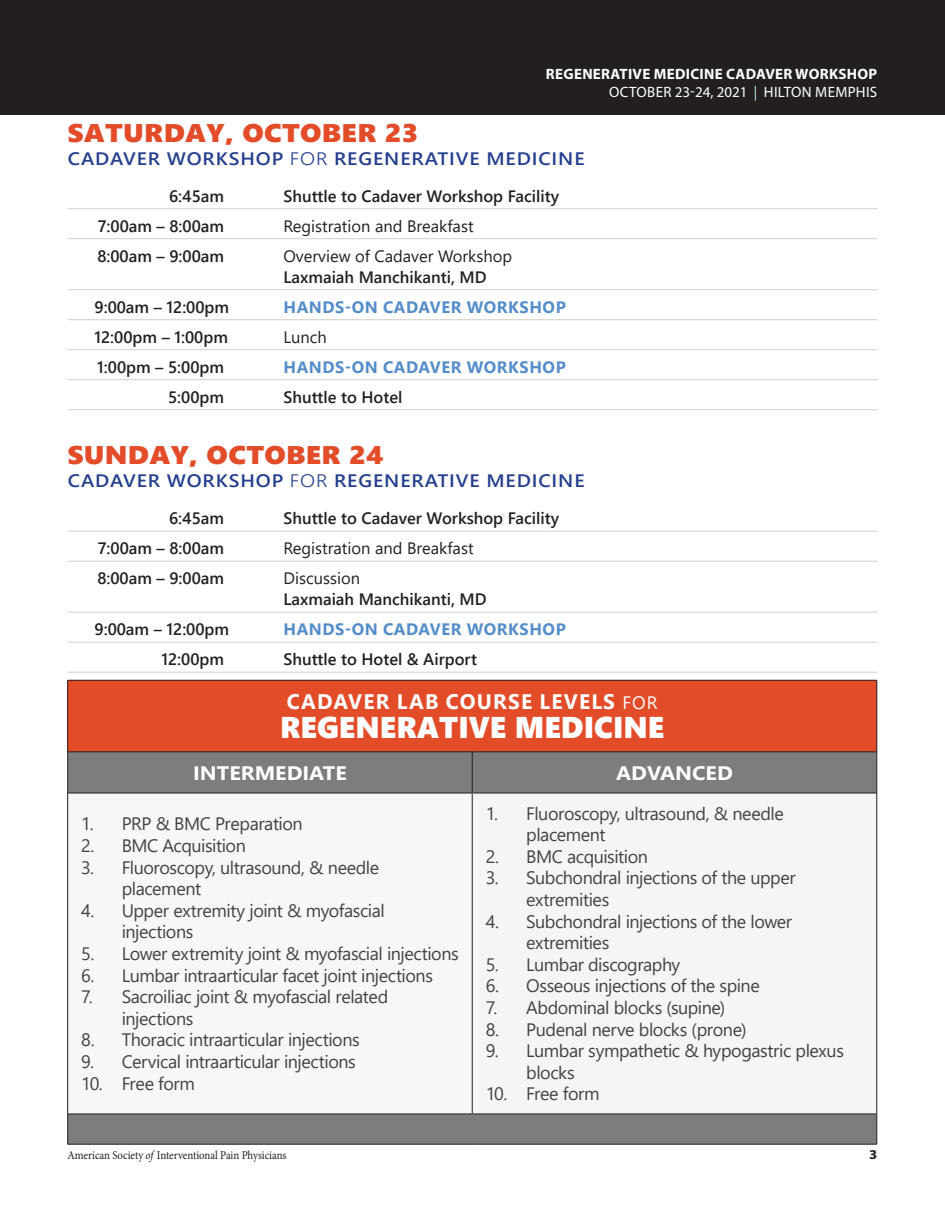
<style>
.page{position:relative;width:945px;height:1215px;background:#fff}
.page>*{position:absolute;margin:0;border:0;box-sizing:border-box;transform-origin:0 0}
.t1{font:30px "Segoe UI Black";color:#fff}
.t2{font:25.5px "Segoe UI Black";letter-spacing:.01em;color:#e34c29;scale:1.1 1}
.t3{font:700 21px "Segoe UI";letter-spacing:.055em;color:#fff}
.t4{font:700 19.5px "Segoe UI";color:#fff;scale:1.1 1}
.t5{font:18px/21.6px "Segoe UI";letter-spacing:-.025em;color:#434343}
.t6{font:600 18px "Segoe UI";letter-spacing:.045em;color:#253f8e;scale:1.1 1}
.t7{font:600 16.5px/21px "Segoe UI";color:#231f20}
.t8{font:16.5px/21px "Segoe UI";color:#231f20}
.t9{font:700 16.5px "Segoe UI";letter-spacing:.035em;color:#548dca}
.t10{font:700 15px/18.3px "Myriad Pro";letter-spacing:.02em;color:#fff;text-align:right}
.t11{font:700 13.5px "Myriad Pro";color:#231f20;scale:1.1 1}
.t12{font:12px "Minion Pro";letter-spacing:-.005em;color:#231f20;scale:.9 1}
.s1{font-weight:400}
.s2{font-weight:400;color:#d1eefb}
.s3{font-weight:300}
.s4{font-weight:600}
.s5{font-weight:400;font-size:18px}
.s6{font-style:italic}
</style>
<div class="page">
<div style="left:0;top:0;width:945px;height:115px;background:#231f20"></div>
<div style="left:68px;top:680px;width:809px;height:72px;background:#e34c29"></div>
<div style="left:68px;top:752px;width:809px;height:392px;background:#7d7e7c"></div>
<div style="left:68px;top:793px;width:404px;height:321px;background:#f7f7f6"></div>
<div style="left:472px;top:793px;width:405px;height:321px;background:#f5f5f4"></div>
<hr style="left:877px;top:680px;width:1px;height:72px;background:#231f20">
<hr style="left:877px;top:1114px;width:1px;height:30px;background:#231f20">
<hr style="left:67px;top:752px;width:1px;height:41px;background:#231f20">
<hr style="left:877px;top:752px;width:1px;height:41px;background:#231f20">
<hr style="left:472px;top:752px;width:1px;height:41px;background:#231f20">
<hr style="left:68px;top:680px;width:404px;height:1px;background:#231f20">
<hr style="left:67px;top:680px;width:1px;height:72px;background:#231f20">
<hr style="left:472px;top:680px;width:405px;height:1px;background:#231f20">
<hr style="left:68px;top:751px;width:404px;height:1px;background:#231f20">
<hr style="left:472px;top:751px;width:405px;height:1px;background:#231f20">
<hr style="left:68px;top:793px;width:404px;height:1px;background:#231f20">
<hr style="left:472px;top:793px;width:405px;height:1px;background:#231f20">
<hr style="left:472px;top:793px;width:1px;height:320px;background:#231f20">
<hr style="left:67px;top:793px;width:1px;height:321px;background:#231f20">
<hr style="left:877px;top:793px;width:1px;height:321px;background:#231f20">
<hr style="left:68px;top:1113px;width:404px;height:1px;background:#231f20">
<hr style="left:472px;top:1113px;width:405px;height:1px;background:#231f20">
<hr style="left:67px;top:1114px;width:1px;height:30px;background:#231f20">
<hr style="left:68px;top:1144px;width:404px;height:1px;background:#231f20">
<hr style="left:472px;top:1144px;width:405px;height:1px;background:#231f20">
<hr style="left:68px;top:208px;width:810px;height:1px;background:#d4d0cb">
<hr style="left:68px;top:238px;width:810px;height:1px;background:#d4d0cb">
<hr style="left:68px;top:289px;width:810px;height:1px;background:#d4d0cb">
<hr style="left:68px;top:319px;width:810px;height:1px;background:#d4d0cb">
<hr style="left:68px;top:349px;width:810px;height:1px;background:#d4d0cb">
<hr style="left:68px;top:379px;width:810px;height:1px;background:#d4d0cb">
<hr style="left:68px;top:409px;width:810px;height:1px;background:#d4d0cb">
<hr style="left:68px;top:531px;width:810px;height:1px;background:#d4d0cb">
<hr style="left:68px;top:561px;width:810px;height:1px;background:#d4d0cb">
<hr style="left:68px;top:612px;width:810px;height:1px;background:#d4d0cb">
<hr style="left:68px;top:642px;width:810px;height:1px;background:#d4d0cb">
<hr style="left:68px;top:672px;width:810px;height:1px;background:#d4d0cb">
<p class="t10" style="left:546px;top:64px;width:333px">REGENERATIVE MEDICINE CADAVER WORKSHOP<br><span class="s1">OCTOBER 23-24, 2021</span> <span class="s2">|</span> <span class="s1">HILTON MEMPHIS</span></p>
<p class="t2" style="left:68px;top:114px;width:321px">SATURDAY, OCTOBER 23</p>
<p class="t6" style="left:68px;top:141px;width:471px">CADAVER WORKSHOP <span class="s3">FOR</span> REGENERATIVE MEDICINE</p>
<p class="t7" style="left:169px;top:184px;width:57px">6:45am</p>
<p class="t7" style="left:284px;top:184px;width:277px">Shuttle to Cadaver Workshop Facility</p>
<p class="t7" style="left:98px;top:214px;width:128px">7:00am – 8:00am</p>
<p class="t8" style="left:284px;top:214px;width:192px">Registration and Breakfast</p>
<p class="t7" style="left:97px;top:244px;width:128px">8:00am – 9:00am</p>
<p class="t8" style="left:284px;top:244px;width:230px">Overview of Cadaver Workshop<br><span class="s4">Laxmaiah Manchikanti, MD</span></p>
<p class="t7" style="left:94px;top:295px;width:136px">9:00am – 12:00pm</p>
<p class="t9" style="left:284px;top:291px;width:284px">HANDS-ON CADAVER WORKSHOP</p>
<p class="t7" style="left:94px;top:325px;width:135px">12:00pm – 1:00pm</p>
<p class="t8" style="left:283px;top:325px;width:45px">Lunch</p>
<p class="t7" style="left:97px;top:355px;width:128px">1:00pm – 5:00pm</p>
<p class="t9" style="left:284px;top:351px;width:284px">HANDS-ON CADAVER WORKSHOP</p>
<p class="t7" style="left:168px;top:385px;width:58px">5:00pm</p>
<p class="t7" style="left:284px;top:385px;width:120px">Shuttle to Hotel</p>
<p class="t2" style="left:68px;top:437px;width:289px">SUNDAY, OCTOBER 24</p>
<p class="t6" style="left:68px;top:464px;width:471px">CADAVER WORKSHOP <span class="s3">FOR</span> REGENERATIVE MEDICINE</p>
<p class="t7" style="left:169px;top:506px;width:57px">6:45am</p>
<p class="t7" style="left:284px;top:506px;width:277px">Shuttle to Cadaver Workshop Facility</p>
<p class="t7" style="left:98px;top:536px;width:128px">7:00am – 8:00am</p>
<p class="t8" style="left:284px;top:536px;width:192px">Registration and Breakfast</p>
<p class="t7" style="left:97px;top:566px;width:128px">8:00am – 9:00am</p>
<p class="t7" style="left:284px;top:566px;width:205px"><span class="s1">Discussion<br></span>Laxmaiah Manchikanti, MD</p>
<p class="t7" style="left:94px;top:617px;width:136px">9:00am – 12:00pm</p>
<p class="t9" style="left:284px;top:614px;width:284px">HANDS-ON CADAVER WORKSHOP</p>
<p class="t7" style="left:161px;top:647px;width:64px">12:00pm</p>
<p class="t7" style="left:284px;top:647px;width:195px">Shuttle to Hotel &amp; Airport</p>
<p class="t3" style="left:287px;top:682px;width:372px">CADAVER LAB COURSE LEVELS <span class="s5">FOR</span></p>
<p class="t1" style="left:280px;top:706px;width:386px">REGENERATIVE MEDICINE</p>
<p class="t4" style="left:193px;top:754px;width:141px">INTERMEDIATE</p>
<p class="t4" style="left:616px;top:754px;width:108px">ADVANCED</p>
<p class="t5" style="left:81px;top:812px;width:223px">1. PRP &amp; BMC Preparation</p>
<p class="t5" style="left:81px;top:833px;width:166px">2. BMC Acquisition</p>
<p class="t5" style="left:122px;top:855px;width:259px;text-indent:-40px">3. Fluoroscopy, ultrasound, &amp; needle placement</p>
<p class="t5" style="left:122px;top:898px;width:265px;text-indent:-40px">4. Upper extremity joint &amp; myofascial injections</p>
<p class="t5" style="left:81px;top:941px;width:379px">5. Lower extremity joint &amp; myofascial injections</p>
<p class="t5" style="left:81px;top:963px;width:353px">6. Lumbar intraarticular facet joint injections</p>
<p class="t5" style="left:122px;top:984px;width:268px;text-indent:-40px">7. Sacroiliac joint &amp; myofascial related injections</p>
<p class="t5" style="left:81px;top:1028px;width:280px">8. Thoracic intraarticular injections</p>
<p class="t5" style="left:81px;top:1049px;width:276px">9. Cervical intraarticular injections</p>
<p class="t5" style="left:81px;top:1071px;width:115px">10. Free form</p>
<p class="t5" style="left:526px;top:801px;width:259px;text-indent:-40px">1. Fluoroscopy, ultrasound, &amp; needle placement</p>
<p class="t5" style="left:486px;top:844px;width:164px">2. BMC acquisition</p>
<p class="t5" style="left:526px;top:866px;width:271px;text-indent:-40px">3. Subchondral injections of the upper extremities</p>
<p class="t5" style="left:526px;top:909px;width:267px;text-indent:-40px">4. Subchondral injections of the lower extremities</p>
<p class="t5" style="left:486px;top:952px;width:196px">5. Lumbar discography</p>
<p class="t5" style="left:486px;top:974px;width:276px">6. Osseous injections of the spine</p>
<p class="t5" style="left:486px;top:995px;width:241px">7. Abdominal blocks (supine)</p>
<p class="t5" style="left:486px;top:1017px;width:262px">8. Pudenal nerve blocks (prone)</p>
<p class="t5" style="left:526px;top:1038px;width:319px;text-indent:-40px">9. Lumbar sympathetic &amp; hypogastric plexus blocks</p>
<p class="t5" style="left:486px;top:1082px;width:115px">10. Free form</p>
<p class="t12" style="left:68px;top:1147px;width:245px">American Society <span class="s6">of</span> Interventional Pain Physicians</p>
<p class="t11" style="left:869px;top:1146px;width:9px">3</p>
</div>
